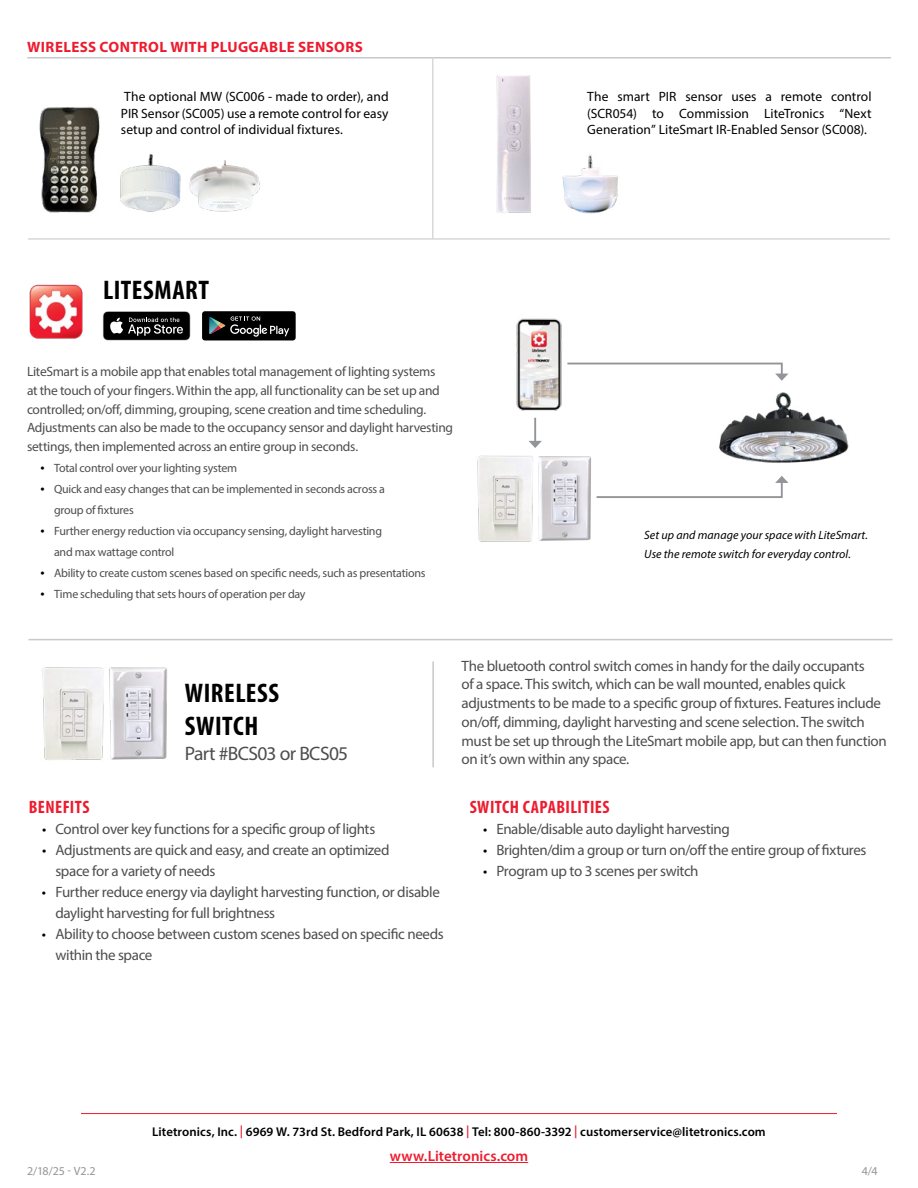
<style>
.page{position:relative;width:918px;height:1188px;background:#fff}
.page>*{position:absolute;margin:0;border:0;box-sizing:border-box;transform-origin:0 0}
.t1{font:700 condensed 27px/32.4px "Myriad Pro";letter-spacing:.02em;color:#000}
.t2{font:19.5px "Myriad Pro";letter-spacing:-.035em;color:#4d4d4f}
.t3{font:700 condensed 18px "Myriad Pro";letter-spacing:.025em;color:#ed1c2f}
.t4{font:15px/18.8px "Myriad Pro";letter-spacing:-.025em;color:#4d4d4f}
.t5{font:700 15px "Myriad Pro";letter-spacing:.025em;color:#ed1c2f}
.t6{font:600 15px "Myriad Pro";color:#ed1c2f}
.t7{font:13.5px/18.8px "Myriad Pro";letter-spacing:-.02em;color:#4d4d4f}
.t8{font:13.5px/16.5px "Myriad Pro";letter-spacing:.005em;color:#000;text-align:justify}
.t9{font:600 12.75px "Myriad Pro";letter-spacing:.01em;color:#000}
.t10{font:12px/21px "Myriad Pro";letter-spacing:-.02em;color:#4d4d4f}
.t11{font:italic 12px/18.5px "Myriad Pro";letter-spacing:.005em;color:#000}
.t12{font:12px "Myriad Pro";color:#939598}
.s1{font-size:15px;color:#000}
.s2{color:#000}
.s3{color:#ed1c2f}
</style>
<div class="page">
<hr style="left:81px;top:1113px;width:756px;height:1px;background:#ed1c2f">
<hr style="left:390px;top:1162px;width:138px;height:1px;background:#ed1c2f">
<hr style="left:27px;top:57px;width:864px;height:1px;background:#c7c8ca">
<img style="left:516px;top:318px;width:46px;height:93px">
<svg style="left:606px;top:496px;width:111px;height:2px"></svg>
<svg style="left:567px;top:362px;width:216px;height:7px"></svg>
<hr style="left:534px;top:418px;width:2px;height:24px;background:#939598">
<svg style="left:529px;top:441px;width:13px;height:7px"></svg>
<img style="left:717px;top:369px;width:132px;height:129px">
<img style="left:771px;top:446px;width:27px;height:16px">
<hr style="left:28px;top:639px;width:864px;height:1px;background:#c7c8ca">
<hr style="left:432px;top:661px;width:2px;height:106px;background:#c7c8ca">
<img style="left:42px;top:667px;width:48px;height:93px">
<img style="left:90px;top:667px;width:77px;height:93px">
<img style="left:477px;top:455px;width:54px;height:87px">
<img style="left:520px;top:455px;width:86px;height:86px">
<img style="left:496px;top:75px;width:35px;height:138px">
<img style="left:197px;top:160px;width:63px;height:52px">
<img style="left:39px;top:106px;width:61px;height:107px">
<img style="left:562px;top:154px;width:56px;height:60px">
<hr style="left:432px;top:58px;width:2px;height:181px;background:#d6d8d9">
<img style="left:120px;top:154px;width:77px;height:58px">
<img style="left:29px;top:284px;width:54px;height:55px">
<svg style="left:103px;top:311px;width:87px;height:29px;background:#303131"></svg>
<div style="left:202px;top:311px;width:94px;height:29px;background:#000;border-radius:3px"></div>
<svg style="left:209px;top:316px;width:80px;height:21px"></svg>
<hr style="left:28px;top:238px;width:862px;height:2px;background:#d6d8d9">
<p class="t5" style="left:27px;top:37px;width:337px">WIRELESS CONTROL WITH PLUGGABLE SENSORS</p>
<p class="t8" style="left:121px;top:88px;width:269px">The optional MW (SC006 - made to order), and PIR Sensor (SC005) use a remote control for easy setup and control of individual fixtures.</p>
<p class="t8" style="left:587px;top:88px;width:286px">The smart PIR sensor uses a remote control (SCR054) to Commission LiteTronics “Next Generation” LiteSmart IR-Enabled Sensor (SC008).</p>
<h1 class="t1" style="left:103px;top:274px;width:108px">LITESMART</h1>
<p class="t7" style="left:27px;top:362px;width:428px">LiteSmart is a mobile app that enables total management of lighting systems<br>at the touch of your fingers. Within the app, all functionality can be set up and controlled; on/off, dimming, grouping, scene creation and time scheduling.<br>Adjustments can also be made to the occupancy sensor and daylight harvesting settings, then implemented across an entire group in seconds.</p>
<p class="t10" style="left:40px;top:457px;width:198px"><span class="s1">•</span> Total control over your lighting system</p>
<p class="t10" style="left:54px;top:478px;width:333px;text-indent:-14px"><span class="s1">•</span> Quick and easy changes that can be implemented in seconds across a group of fixtures</p>
<p class="t10" style="left:54px;top:520px;width:330px;text-indent:-14px"><span class="s1">•</span> Further energy reduction via occupancy sensing, daylight harvesting and max wattage control</p>
<p class="t10" style="left:40px;top:562px;width:387px"><span class="s1">•</span> Ability to create custom scenes based on specific needs, such as presentations</p>
<p class="t10" style="left:40px;top:583px;width:267px"><span class="s1">•</span> Time scheduling that sets hours of operation per day</p>
<p class="t11" style="left:644px;top:526px;width:225px">Set up and manage your space with LiteSmart.<br>Use the remote switch for everyday control.</p>
<h1 class="t1" style="left:185px;top:676px;width:96px">WIRELESS<br>SWITCH</h1>
<h2 class="t2" style="left:185px;top:741px;width:165px">Part #BCS03 or BCS05</h2>
<p class="t3" style="left:29px;top:796px;width:62px">BENEFITS</p>
<p class="t4" style="left:42px;top:820px;width:335px"><span class="s2">•</span> Control over key functions for a specific group of lights</p>
<p class="t4" style="left:55px;top:840px;width:336px;line-height:21px;text-indent:-13px"><span class="s2">•</span> Adjustments are quick and easy, and create an optimized space for a variety of needs</p>
<p class="t4" style="left:55px;top:882px;width:386px;line-height:21px;text-indent:-14px"><span class="s2">•</span> Further reduce energy via daylight harvesting function, or disable daylight harvesting for full brightness</p>
<p class="t4" style="left:55px;top:924px;width:390px;line-height:21px;text-indent:-14px"><span class="s2">•</span> Ability to choose between custom scenes based on specific needs within the space</p>
<p class="t4" style="left:462px;top:656px;width:427px">The bluetooth control switch comes in handy for the daily occupants<br>of a space. This switch, which can be wall mounted, enables quick adjustments to be made to a specific group of fixtures. Features include on/off, dimming, daylight harvesting and scene selection. The switch must be set up through the LiteSmart mobile app, but can then function on it’s own within any space.</p>
<p class="t3" style="left:470px;top:796px;width:141px">SWITCH CAPABILITIES</p>
<p class="t4" style="left:483px;top:820px;width:248px"><span class="s2">•</span> Enable/disable auto daylight harvesting</p>
<p class="t4" style="left:483px;top:841px;width:385px"><span class="s2">•</span> Brighten/dim a group or turn on/off the entire group of fixtures</p>
<p class="t4" style="left:483px;top:862px;width:217px"><span class="s2">•</span> Program up to 3 scenes per switch</p>
<p class="t12" style="left:27px;top:1163px;width:70px">2/18/25 - V2.2</p>
<p class="t9" style="left:152px;top:1124px;width:615px">Litetronics, Inc. <span class="s3">|</span> 6969 W. 73rd St. Bedford Park, IL 60638 <span class="s3">|</span> Tel: 800-860-3392 <span class="s3">|</span> customerservice@litetronics.com</p>
<p class="t6" style="left:390px;top:1146px;width:140px">www.Litetronics.com</p>
<p class="t12" style="left:862px;top:1163px;width:17px">4/4</p>
</div>
